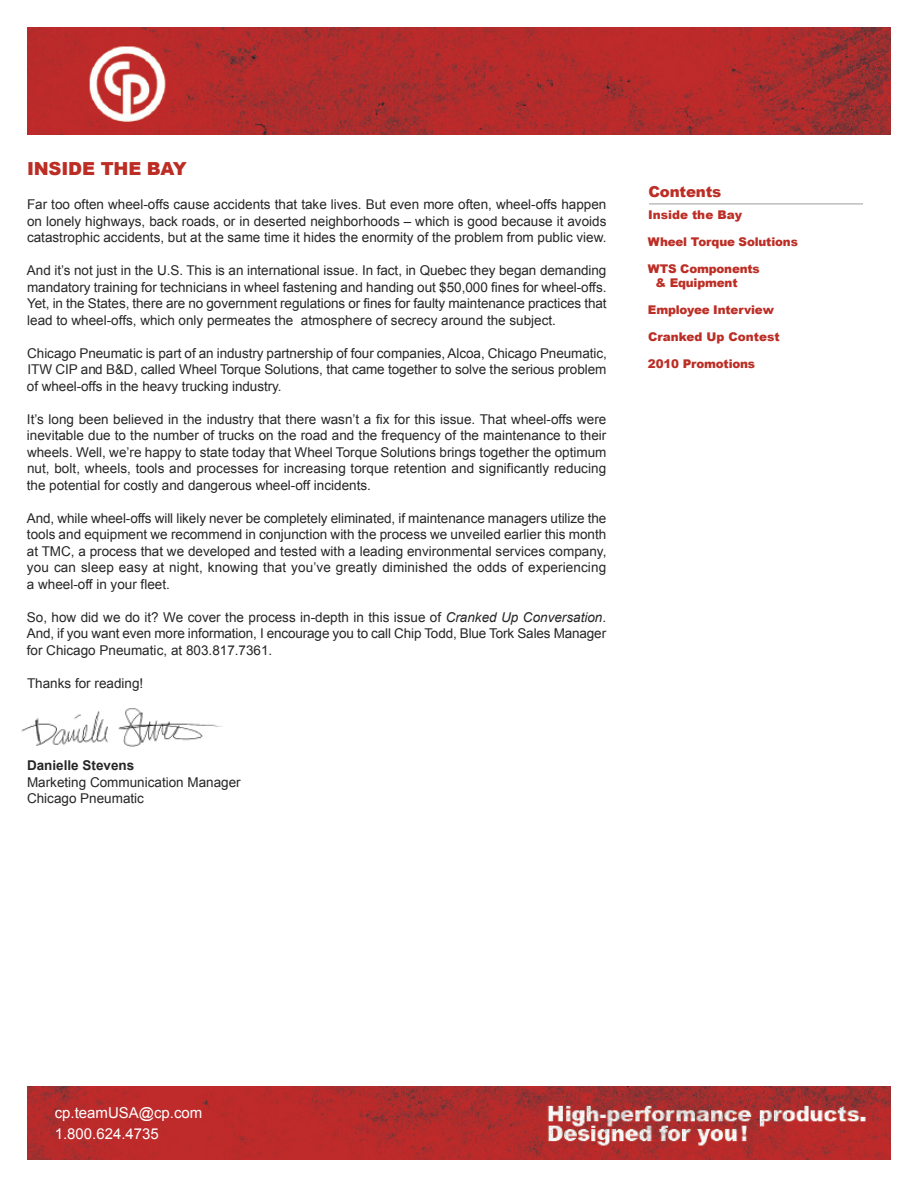
<style>
.page{position:relative;width:918px;height:1188px;background:#fff}
.page>*{position:absolute;margin:0;border:0;box-sizing:border-box;transform-origin:0 0}
.t1{font:900 18px "Arial";letter-spacing:-.01em;color:#bc2e25}
.t2{font:15px/21px "Arial";color:#fff}
.t3{font:900 15px "Arial";letter-spacing:-.01em;color:#bc2e25}
.t4{font:13.5px/16.5px "Arial";color:#272627;text-align:justify}
.t5{font:700 13.5px "Arial";color:#272627}
.t6{font:900 12px/13.5px "Arial";letter-spacing:-.015em;color:#bc2e25}
.s1{font-style:italic}
</style>
<div class="page">
<img style="left:27px;top:27px;width:864px;height:108px">
<img style="left:27px;top:1087px;width:864px;height:73px">
<hr style="left:649px;top:203px;width:214px;height:2px;background:#bebebe">
<img style="left:21px;top:708px;width:202px;height:38px">
<h1 class="t1" style="left:27px;top:155px;width:161px">INSIDE THE BAY</h1>
<p class="t4" style="left:27px;top:196px;width:581px">Far too often wheel-offs cause accidents that take lives. But even more often, wheel-offs happen on lonely highways, back roads, or in deserted neighborhoods – which is good because it avoids catastrophic accidents, but at the same time it hides the enormity of the problem from public view.</p>
<p class="t4" style="left:27px;top:262px;width:581px">And it’s not just in the U.S. This is an international issue. In fact, in Quebec they began demanding mandatory training for technicians in wheel fastening and handing out $50,000 fines for wheel-offs.<br>Yet, in the States, there are no government regulations or fines for faulty maintenance practices that lead to wheel-offs, which only permeates the atmosphere of secrecy around the subject.</p>
<p class="t4" style="left:27px;top:345px;width:581px">Chicago Pneumatic is part of an industry partnership of four companies, Alcoa, Chicago Pneumatic, ITW CIP and B&amp;D, called Wheel Torque Solutions, that came together to solve the serious problem of wheel-offs in the heavy trucking industry.</p>
<p class="t4" style="left:27px;top:411px;width:581px">It’s long been believed in the industry that there wasn’t a fix for this issue. That wheel-offs were inevitable due to the number of trucks on the road and the frequency of the maintenance to their wheels. Well, we’re happy to state today that Wheel Torque Solutions brings together the optimum nut, bolt, wheels, tools and processes for increasing torque retention and significantly reducing the potential for costly and dangerous wheel-off incidents.</p>
<p class="t4" style="left:27px;top:510px;width:581px">And, while wheel-offs will likely never be completely eliminated, if maintenance managers utilize the tools and equipment we recommend in conjunction with the process we unveiled earlier this month at TMC, a process that we developed and tested with a leading environmental services company, you can sleep easy at night, knowing that you’ve greatly diminished the odds of experiencing a wheel-off in your fleet.</p>
<p class="t4" style="left:27px;top:609px;width:581px">So, how did we do it? We cover the process in-depth in this issue of <span class="s1">Cranked Up Conversation</span>.<br>And, if you want even more information, I encourage you to call Chip Todd, Blue Tork Sales Manager for Chicago Pneumatic, at 803.817.7361.</p>
<p class="t4" style="left:27px;top:675px;width:118px">Thanks for reading!</p>
<p class="t5" style="left:27px;top:758px;width:109px">Danielle Stevens</p>
<p class="t4" style="left:27px;top:774px;width:215px">Marketing Communication Manager<br>Chicago Pneumatic</p>
<p class="t3" style="left:648px;top:180px;width:75px">Contents</p>
<p class="t6" style="left:648px;top:208px;width:96px">Inside the Bay</p>
<p class="t6" style="left:648px;top:235px;width:151px">Wheel Torque Solutions</p>
<p class="t6" style="left:656px;top:262px;width:106px;text-indent:-8px">WTS Components &amp; Equipment</p>
<p class="t6" style="left:648px;top:302px;width:127px">Employee Interview</p>
<p class="t6" style="left:648px;top:329px;width:133px">Cranked Up Contest</p>
<p class="t6" style="left:648px;top:356px;width:109px">2010 Promotions</p>
<p class="t2" style="left:55px;top:1102px;width:149px">cp.teamUSA@cp.com<br>1.800.624.4735</p>
</div>
